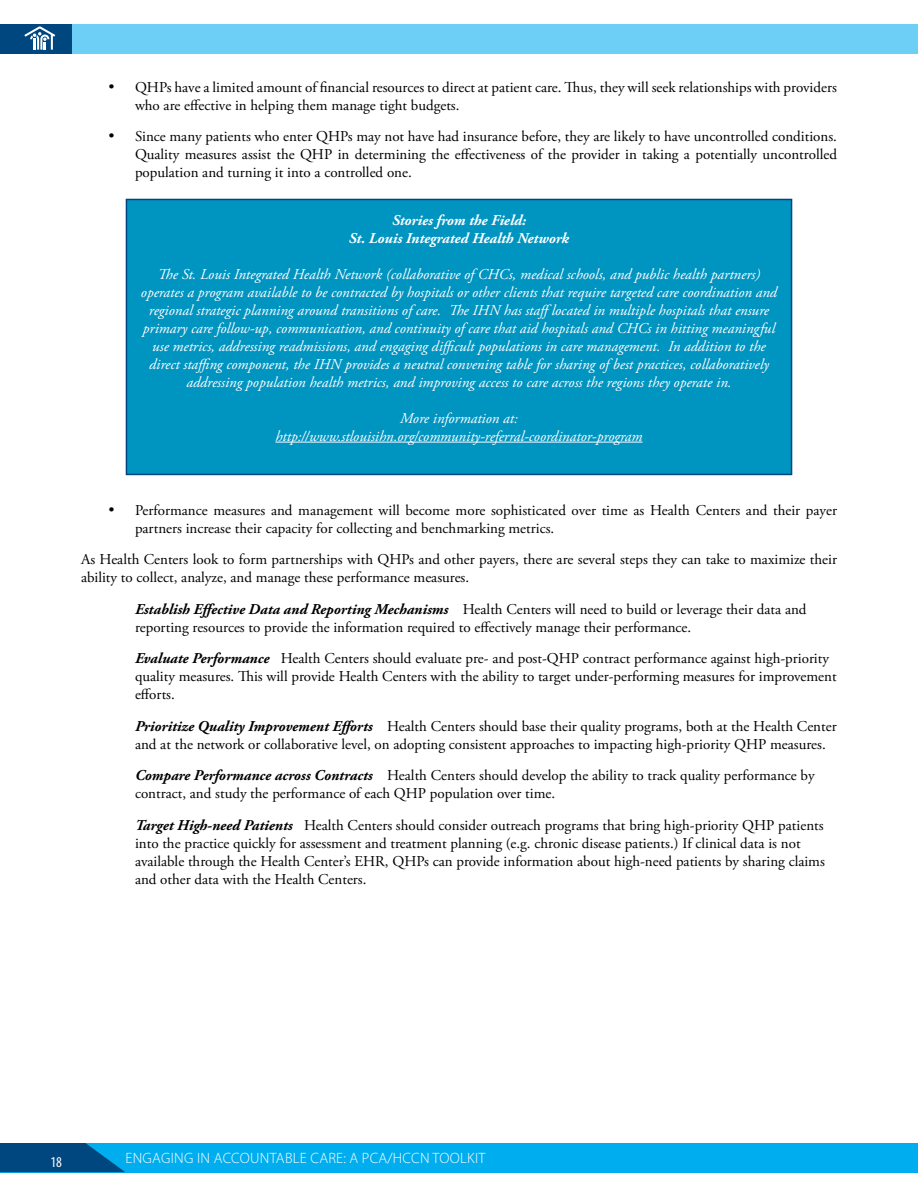
<style>
.page{position:relative;width:918px;height:1188px;background:#fff}
.page>*{position:absolute;margin:0;border:0;box-sizing:border-box;transform-origin:0 0}
.t1{font:15px/18px "Adobe Garamond Pro";color:#000}
.t2{font:italic 15px/18px "Adobe Garamond Pro";color:#fff;text-align:center}
.t3{font:italic 700 15px/18px "Adobe Garamond Pro";color:#fff;text-align:center}
.t4{font:300 15px "Myriad Pro";letter-spacing:.02em;color:#fff}
.t5{font:condensed 15px "Myriad Pro";color:#fff}
.s1{font-weight:700;font-style:italic}
</style>
<div class="page">
<div style="left:0;top:1143px;width:918px;height:29px;background:#00aeef"></div>
<div style="left:0;top:25px;width:918px;height:29px;background:#6dcff6"></div>
<svg style="left:0;top:1143px;width:125px;height:29px"></svg>
<div style="left:0;top:24px;width:72px;height:29px;background:#00467f"></div>
<svg style="left:24px;top:26px;width:31px;height:24px"></svg>
<div style="left:126px;top:199px;width:666px;height:275px;background:#0094c1"></div>
<hr style="left:275px;top:442px;width:368px;height:1px;background:#fff">
<div style="left:126px;top:199px;width:666px;height:276px;border:2px solid #00467f"></div>
<p class="t1" style="left:135px;top:79px;width:703px;text-indent:-27px">• QHPs have a limited amount of financial resources to direct at patient care. Thus, they will seek relationships with providers who are effective in helping them manage tight budgets.</p>
<p class="t1" style="left:135px;top:128px;width:704px;text-align:justify;text-indent:-27px">• Since many patients who enter QHPs may not have had insurance before, they are likely to have uncontrolled conditions.<br>Quality measures assist the QHP in determining the effectiveness of the provider in taking a potentially uncontrolled population and turning it into a controlled one.</p>
<p class="t3" style="left:349px;top:211px;width:222px">Stories from the Field:<br>St. Louis Integrated Health Network</p>
<p class="t2" style="left:141px;top:265px;width:638px">The St. Louis Integrated Health Network (collaborative of CHCs, medical schools, and public health partners) operates a program available to be contracted by hospitals or other clients that require targeted care coordination and regional strategic planning around transitions of care. The IHN has stafflocated in multiple hospitals that ensure primary care follow-up, communication, and continuity of care that aid hospitals and CHCs in hitting meaningful use metrics, addressing readmissions, and engaging difficult populations in care management. In addition to the direct staffing component, the IHN provides a neutral convening table for sharing of best practices, collaboratively addressing population health metrics, and improving access to care across the regions they operate in.</p>
<p class="t2" style="left:275px;top:409px;width:369px">More information at: http://www.stlouisihn.org/community-referral-coordinator-program</p>
<p class="t1" style="left:135px;top:502px;width:704px;text-indent:-27px">• Performance measures and management will become more sophisticated over time as Health Centers and their payer partners increase their capacity for collecting and benchmarking metrics.</p>
<p class="t1" style="left:81px;top:551px;width:758px">As Health Centers look to form partnerships with QHPs and other payers, there are several steps they can take to maximize their ability to collect, analyze, and manage these performance measures.</p>
<p class="t1" style="left:135px;top:601px;width:673px"><span class="s1">Establish Effective Data and Reporting Mechanisms</span> Health Centers will need to build or leverage their data and reporting resources to provide the information required to effectively manage their performance.</p>
<p class="t1" style="left:135px;top:650px;width:703px"><span class="s1">Evaluate Performance</span> Health Centers should evaluate pre- and post-QHP contract performance against high-priority quality measures. This will provide Health Centers with the ability to target under-performing measures for improvement efforts.</p>
<p class="t1" style="left:135px;top:718px;width:703px"><span class="s1">Prioritize Quality Improvement Efforts</span> Health Centers should base their quality programs, both at the Health Center and at the network or collaborative level, on adopting consistent approaches to impacting high-priority QHP measures.</p>
<p class="t1" style="left:135px;top:767px;width:681px"><span class="s1">Compare Performance across Contracts</span> Health Centers should develop the ability to track quality performance by contract, and study the performance of each QHP population over time.</p>
<p class="t1" style="left:135px;top:817px;width:691px"><span class="s1">Target High-need Patients</span> Health Centers should consider outreach programs that bring high-priority QHP patients into the practice quickly for assessment and treatment planning (e.g. chronic disease patients.) If clinical data is not available through the Health Center’s EHR, QHPs can provide information about high-need patients by sharing claims and other data with the Health Centers.</p>
<p class="t5" style="left:51px;top:1154px;width:13px">18</p>
<p class="t4" style="left:125px;top:1149px;width:287px">ENGAGING IN ACCOUNTABLE CARE: A PCA/HCCN</p>
<p class="t4" style="left:433px;top:1149px;width:10px">TOOL</p>
<p class="t4" style="left:467px;top:1149px;width:14px">KIT</p>
</div>
